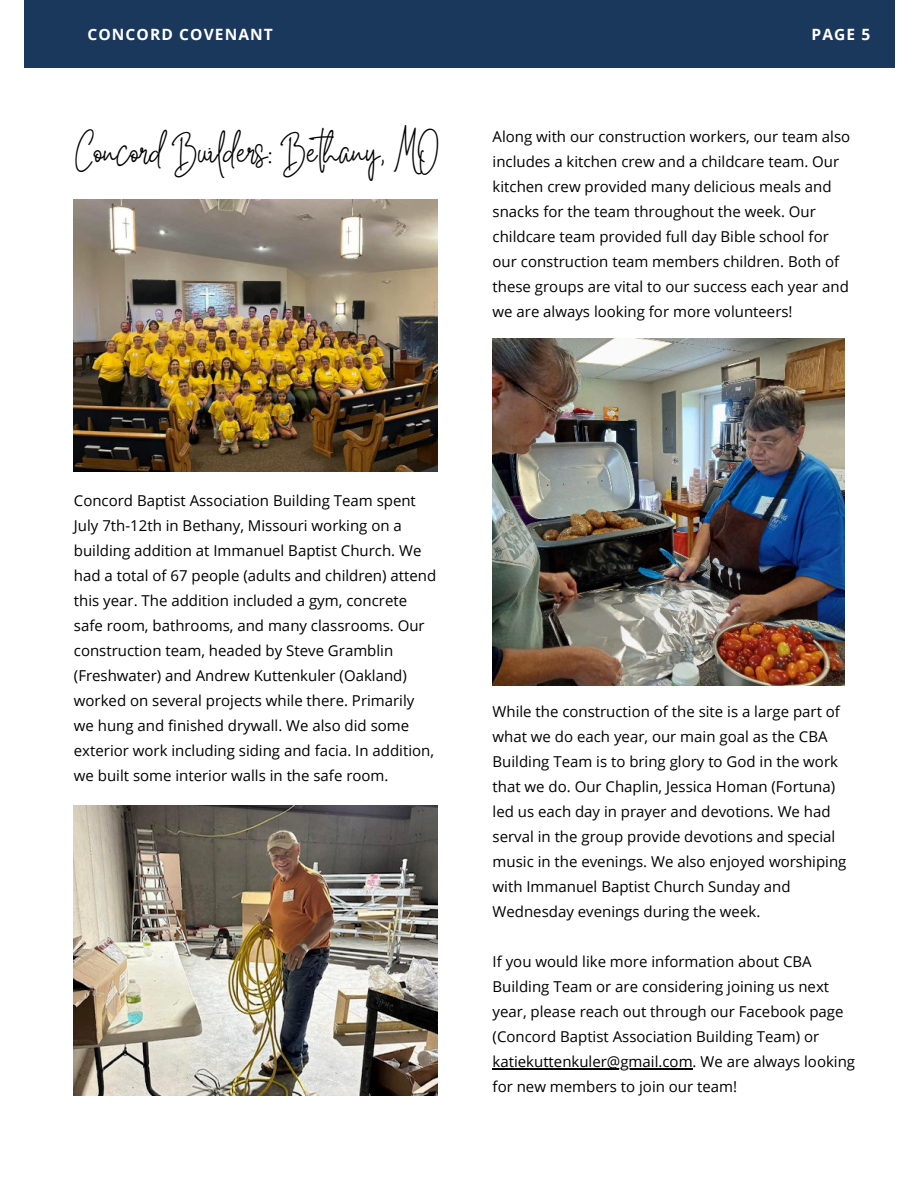
<style>
.page{position:relative;width:918px;height:1188px;background:#fff}
.page>*{position:absolute;margin:0;border:0;box-sizing:border-box;transform-origin:0 0}
.t1{font:30px "White Star";color:#000}
.t2{font:700 15.6px "Open Sans";letter-spacing:.07em;color:#fff}
.t3{font:15px/25px "Open Sans";color:#000}
</style>
<div class="page">
<div style="left:24px;top:0;width:870px;height:68px;background:#1a375c"></div>
<img style="left:74px;top:199px;width:363px;height:272px">
<img style="left:74px;top:806px;width:363px;height:290px">
<img style="left:493px;top:339px;width:352px;height:346px">
<hr style="left:493px;top:1069px;width:200px;height:1px;background:#000">
<p class="t2" style="left:87px;top:24px;width:187px">CONCORD COVENANT</p>
<p class="t2" style="left:812px;top:24px;width:60px">PAGE 5</p>
<h1 class="t1" style="left:74px;top:144px;width:367px">Concord Builders: Bethany, MO</h1>
<p class="t3" style="left:493px;top:124px;width:359px">Along with our construction workers, our team also includes a kitchen crew and a childcare team. Our kitchen crew provided many delicious meals and snacks for the team throughout the week. Our childcare team provided full day Bible school for our construction team members children. Both of these groups are vital to our success each year and we are always looking for more volunteers!</p>
<p class="t3" style="left:74px;top:488px;width:364px">Concord Baptist Association Building Team spent July 7th-12th in Bethany, Missouri working on a building addition at Immanuel Baptist Church. We had a total of 67 people (adults and children) attend this year. The addition included a gym, concrete safe room, bathrooms, and many classrooms. Our construction team, headed by Steve Gramblin (Freshwater) and Andrew Kuttenkuler (Oakland) worked on several projects while there. Primarily we hung and finished drywall. We also did some exterior work including siding and facia. In addition, we built some interior walls in the safe room.</p>
<p class="t3" style="left:493px;top:699px;width:355px">While the construction of the site is a large part of what we do each year, our main goal as the CBA Building Team is to bring glory to God in the work that we do. Our Chaplin, Jessica Homan (Fortuna) led us each day in prayer and devotions. We had serval in the group provide devotions and special music in the evenings. We also enjoyed worshiping with Immanuel Baptist Church Sunday and Wednesday evenings during the week.</p>
<p class="t3" style="left:493px;top:949px;width:364px">If you would like more information about CBA Building Team or are considering joining us next year, please reach out through our Facebook page (Concord Baptist Association Building Team) or katiekuttenkuler@gmail.com. We are always looking for new members to join our team!</p>
</div>
